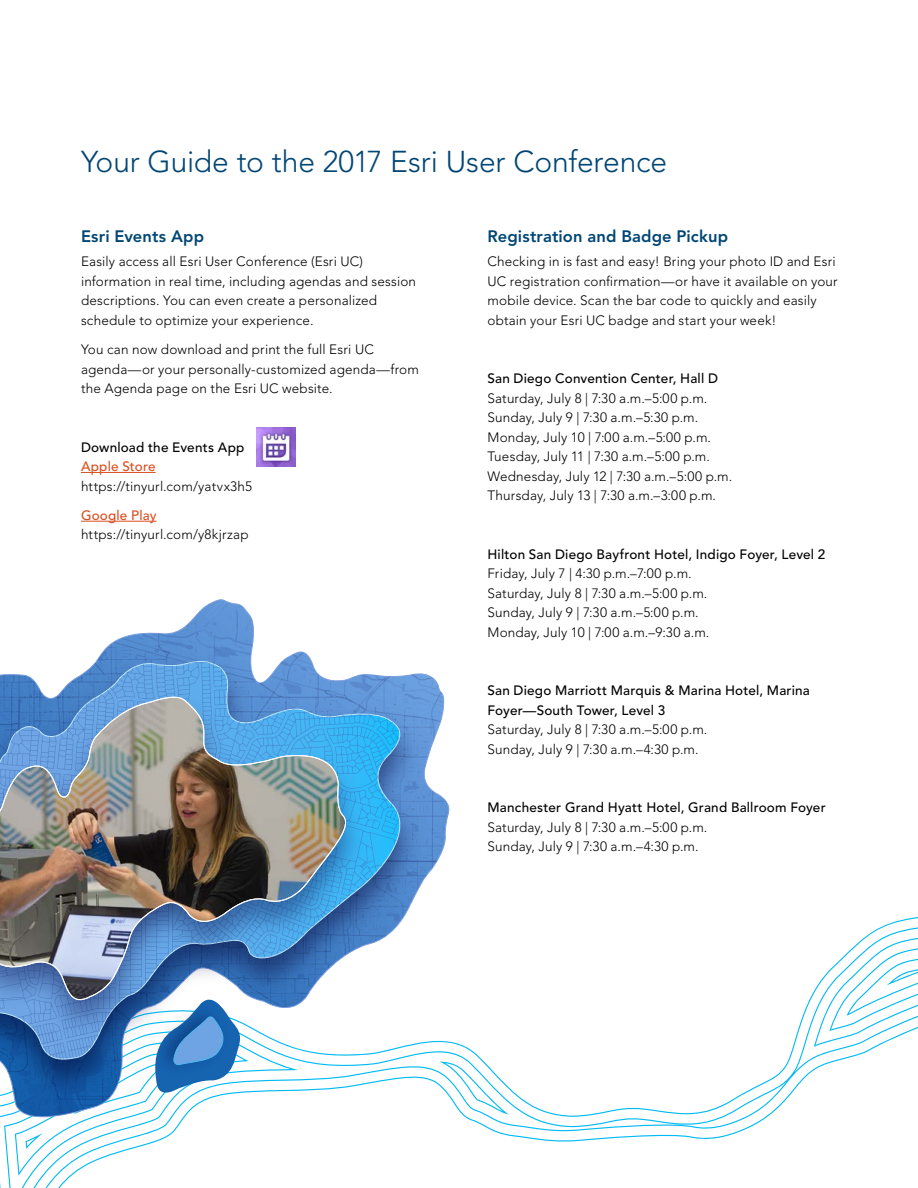
<style>
.page{position:relative;width:918px;height:1188px;background:#fff}
.page>*{position:absolute;margin:0;border:0;box-sizing:border-box;transform-origin:0 0}
.t1{font:300 30px "Avenir LT Std";letter-spacing:-.005em;color:#004675}
.t2{font:800 16.5px "Avenir LT Std";letter-spacing:.005em;color:#004675}
.t3{font:300 13.5px/19.5px "Avenir LT Std";letter-spacing:.01em;color:#000}
.t4{font:500 13.5px/19.5px "Avenir LT Std";letter-spacing:.015em;color:#000}
.t5{font:500 13.5px "Avenir LT Std";letter-spacing:.015em;color:#da4e1f}
</style>
<div class="page">
<hr style="left:81px;top:472px;width:75px;height:1px;background:#da4e1f">
<hr style="left:81px;top:521px;width:76px;height:1px;background:#da4e1f">
<svg style="left:15px;top:949px;width:903px;height:227px"></svg>
<svg style="left:26px;top:967px;width:892px;height:182px"></svg>
<img style="left:0;top:600px;width:452px;height:530px">
<img style="left:0;top:647px;width:432px;height:462px">
<img style="left:131px;top:1100px;width:125px;height:9px">
<svg style="left:0;top:661px;width:413px;height:439px"></svg>
<img style="left:0;top:683px;width:377px;height:366px">
<img style="left:0;top:1006px;width:331px;height:8px">
<img style="left:0;top:694px;width:353px;height:312px">
<img style="left:256px;top:428px;width:39px;height:38px">
<h1 class="t1" style="left:81px;top:145px;width:588px">Your Guide to the 2017 Esri User Conference</h1>
<p class="t2" style="left:81px;top:226px;width:125px">Esri Events App</p>
<p class="t3" style="left:81px;top:252px;width:337px">Easily access all Esri User Conference (Esri UC) information in real time, including agendas and session descriptions. You can even create a personalized schedule to optimize your experience.</p>
<p class="t3" style="left:81px;top:340px;width:339px">You can now download and print the full Esri UC agenda—or your personally-customized agenda—from the Agenda page on the Esri UC website.</p>
<p class="t4" style="left:81px;top:437px;width:165px">Download the Events App</p>
<p class="t5" style="left:81px;top:459px;width:76px">Apple Store</p>
<p class="t3" style="left:81px;top:476px;width:173px">https://tinyurl.com/yatvx3h5</p>
<p class="t5" style="left:81px;top:507px;width:77px">Google Play</p>
<p class="t3" style="left:81px;top:525px;width:169px">https://tinyurl.com/y8kjrzap</p>
<p class="t2" style="left:488px;top:226px;width:242px">Registration and Badge Pickup</p>
<p class="t3" style="left:488px;top:252px;width:352px">Checking in is fast and easy! Bring your photo ID and Esri UC registration confirmation—or have it available on your mobile device. Scan the bar code to quickly and easily obtain your Esri UC badge and start your week!</p>
<p class="t4" style="left:488px;top:369px;width:232px">San Diego Convention Center, Hall D</p>
<p class="t3" style="left:488px;top:388px;width:246px">Saturday, July 8 | 7:30 a.m.–5:00 p.m.<br>Sunday, July 9 | 7:30 a.m.–5:30 p.m.<br>Monday, July 10 | 7:00 a.m.–5:00 p.m.<br>Tuesday, July 11 | 7:30 a.m.–5:00 p.m.<br>Wednesday, July 12 | 7:30 a.m.–5:00 p.m.<br>Thursday, July 13 | 7:30 a.m.–3:00 p.m.</p>
<p class="t4" style="left:488px;top:545px;width:339px">Hilton San Diego Bayfront Hotel, Indigo Foyer, Level 2</p>
<p class="t3" style="left:488px;top:564px;width:223px">Friday, July 7 | 4:30 p.m.–7:00 p.m.<br>Saturday, July 8 | 7:30 a.m.–5:00 p.m.<br>Sunday, July 9 | 7:30 a.m.–5:00 p.m.<br>Monday, July 10 | 7:00 a.m.–9:30 a.m.</p>
<p class="t4" style="left:488px;top:681px;width:324px">San Diego Marriott Marquis &amp; Marina Hotel, Marina<br>Foyer—South Tower, Level 3</p>
<p class="t3" style="left:488px;top:720px;width:222px">Saturday, July 8 | 7:30 a.m.–5:00 p.m.<br>Sunday, July 9 | 7:30 a.m.–4:30 p.m.</p>
<p class="t4" style="left:488px;top:798px;width:340px">Manchester Grand Hyatt Hotel, Grand Ballroom Foyer</p>
<p class="t3" style="left:488px;top:817px;width:222px">Saturday, July 8 | 7:30 a.m.–5:00 p.m.<br>Sunday, July 9 | 7:30 a.m.–4:30 p.m.</p>
</div>
